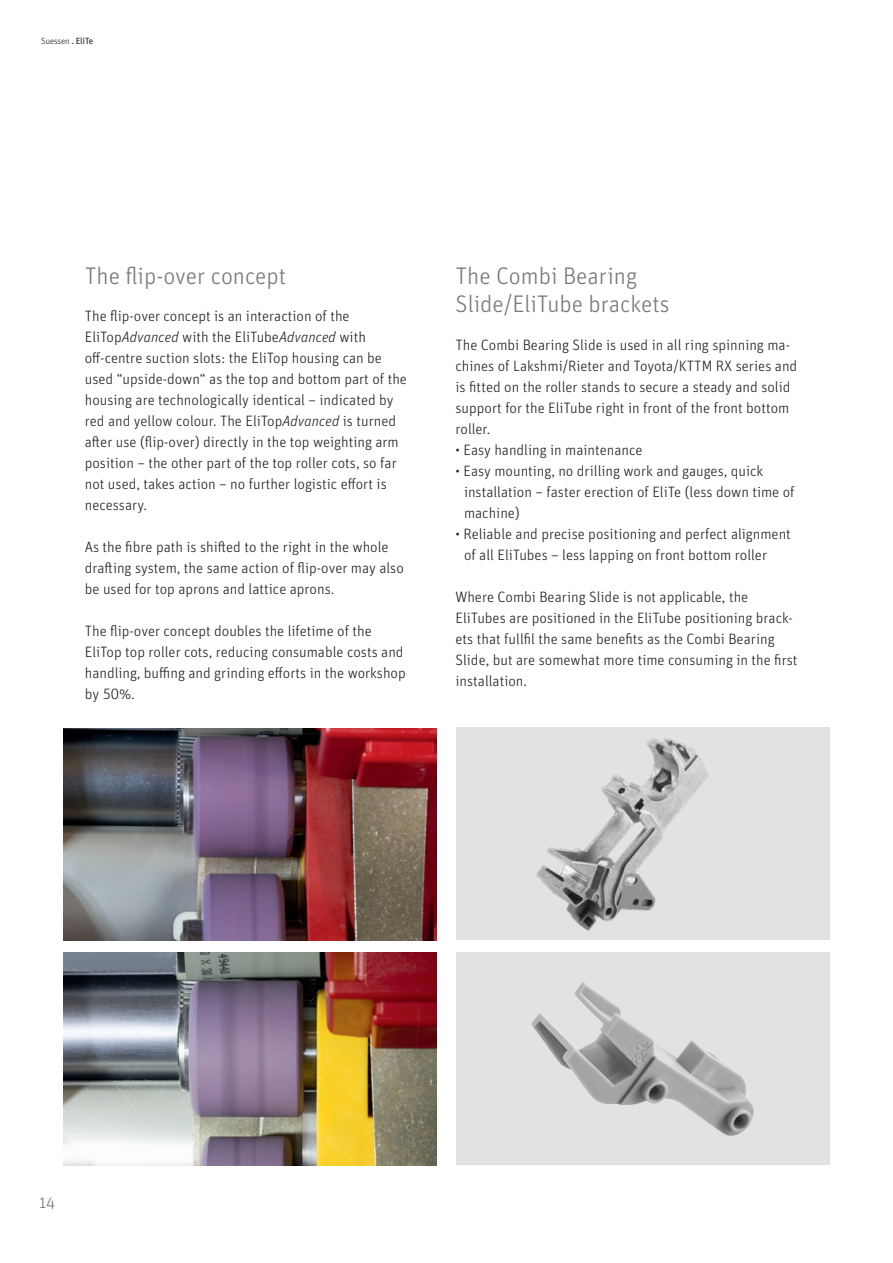
<style>
.page{position:relative;width:893px;height:1263px;background:#fff}
.page>*{position:absolute;margin:0;border:0;box-sizing:border-box;transform-origin:0 0}
.t1{font:300 24px/28.5px "Unit Pro";color:#76787b}
.t2{font:300 16.5px "Unit Pro";color:#76787b}
.t3{font:300 15px/21px "Unit Pro";color:#231f20}
.t4{font:300 9px "Unit Pro";letter-spacing:-.02em;color:#231f20}
.s1{font-weight:400}
.s2{font-style:italic}
</style>
<div class="page">
<img style="left:64px;top:728px;width:373px;height:213px">
<img style="left:64px;top:952px;width:373px;height:213px">
<img style="left:456px;top:727px;width:373px;height:213px">
<div style="left:456px;top:952px;width:373px;height:213px;background:#e2e2e0"></div>
<img style="left:531px;top:982px;width:223px;height:154px">
<p class="t4" style="left:41px;top:34px;width:54px">Suessen <span class="s1">. EliTe</span></p>
<h1 class="t1" style="left:85px;top:260px;width:203px">The flip-over concept</h1>
<h1 class="t1" style="left:455px;top:260px;width:216px">The Combi Bearing<br>Slide/EliTube brackets</h1>
<p class="t3" style="left:85px;top:305px;width:324px">The flip-over concept is an interaction of the EliTop<span class="s2">Advanced</span> with the EliTube<span class="s2">Advanced</span> with off-centre suction slots: the EliTop housing can be used “upside-down“ as the top and bottom part of the housing are technologically identical – indicated by red and yellow colour. The EliTop<span class="s2">Advanced</span> is turned after use (flip-over) directly in the top weighting arm position – the other part of the top roller cots, so far not used, takes action – no further logistic effort is necessary.</p>
<p class="t3" style="left:85px;top:536px;width:321px">As the fibre path is shifted to the right in the whole drafting system, the same action of flip-over may also be used for top aprons and lattice aprons.</p>
<p class="t3" style="left:85px;top:620px;width:322px">The flip-over concept doubles the lifetime of the EliTop top roller cots, reducing consumable costs and handling, buffing and grinding efforts in the workshop by 50%.</p>
<p class="t3" style="left:455px;top:333px;width:343px">The Combi Bearing Slide is used in all ring spinning ma&shy;chines of Lakshmi/Rieter and Toyota/KTTM RX series and is fitted on the roller stands to secure a steady and solid support for the EliTube right in front of the front bottom roller.</p>
<p class="t3" style="left:455px;top:438px;width:188px">• Easy handling in maintenance</p>
<p class="t3" style="left:464px;top:459px;width:332px;text-indent:-9px">• Easy mounting, no drilling work and gauges, quick installation – faster erection of EliTe (less down time of machine)</p>
<p class="t3" style="left:464px;top:522px;width:328px;text-indent:-9px">• Reliable and precise positioning and perfect alignment of all EliTubes – less lapping on front bottom roller</p>
<p class="t3" style="left:455px;top:585px;width:344px">Where Combi Bearing Slide is not applicable, the EliTubes are positioned in the EliTube positioning brack&shy;ets that fullfil the same benefits as the Combi Bearing Slide, but are somewhat more time consuming in the first installation.</p>
<p class="t2" style="left:39px;top:1191px;width:18px">14</p>
</div>
